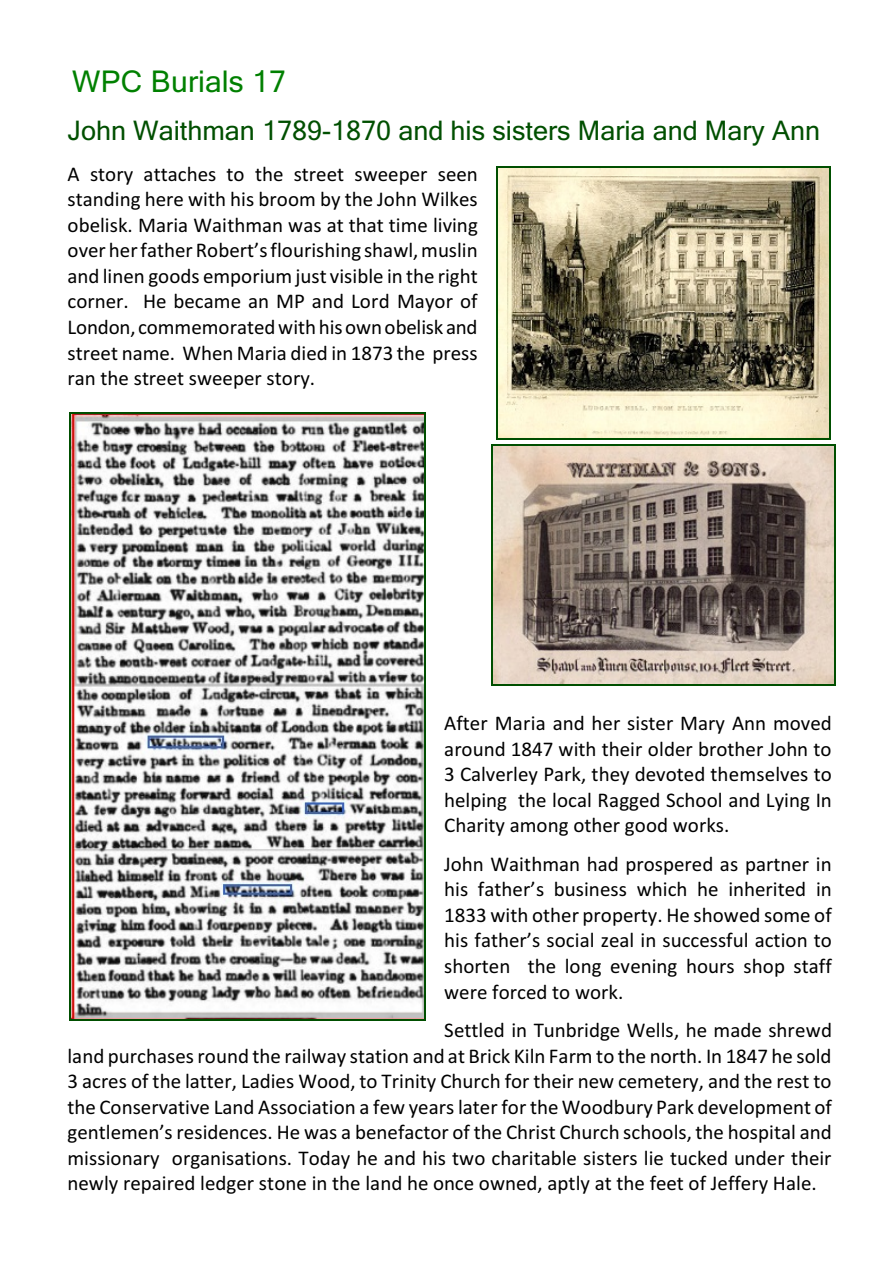
<style>
.page{position:relative;width:893px;height:1263px;background:#fff}
.page>*{position:absolute;margin:0;border:0;box-sizing:border-box;transform-origin:0 0}
.t1{font:30px "Microsoft Sans Serif";letter-spacing:.005em;color:#008000}
.t2{font:27px "Microsoft Sans Serif";color:#004f00}
.t3{font:21px/25.5px "Calibri";color:#000;text-align:justify}
</style>
<div class="page">
<img style="left:498px;top:168px;width:332px;height:270px">
<hr style="left:496px;top:166px;width:1px;height:273px;background:#004f00">
<hr style="left:830px;top:166px;width:1px;height:273px;background:#004f00">
<hr style="left:496px;top:166px;width:335px;height:2px;background:#004f00">
<hr style="left:496px;top:438px;width:335px;height:1px;background:#004f00">
<img style="left:70px;top:414px;width:355px;height:606px">
<hr style="left:69px;top:413px;width:1px;height:608px;background:#004f00">
<hr style="left:425px;top:413px;width:1px;height:608px;background:#004f00">
<hr style="left:69px;top:413px;width:357px;height:1px;background:#004f00">
<hr style="left:69px;top:1020px;width:357px;height:1px;background:#004f00">
<img style="left:492px;top:446px;width:342px;height:239px">
<hr style="left:491px;top:444px;width:1px;height:242px;background:#004f00">
<hr style="left:834px;top:444px;width:2px;height:242px;background:#004f00">
<hr style="left:491px;top:444px;width:344px;height:2px;background:#004f00">
<hr style="left:491px;top:685px;width:344px;height:1px;background:#004f00">
<h1 class="t1" style="left:72px;top:70px;width:215px">WPC Burials 17</h1>
<p class="t2" style="left:68px;top:120px;width:754px">John Waithman 1789-1870 and his sisters Maria and Mary Ann</p>
<p class="t3" style="left:68px;top:163px;width:412px">A story attaches to the street sweeper seen standing here with his broom by the John Wilkes obelisk. Maria Waithman was at that time living over her father Robert’sflourishing shawl, muslin and linen goods emporium just visible in the right corner. He became an MP and Lord Mayor of London, commemorated with hisownobelisk and street name. When Maria died in 1873 the press ran the street sweeper story.</p>
<p class="t3" style="left:444px;top:712px;width:389px">After Maria and her sister Mary Ann moved around 1847 with their older brother John to 3 Calverley Park, they devoted themselves to helping the local Ragged School and Lying In Charity among other good works.</p>
<p class="t3" style="left:444px;top:853px;width:389px">John Waithman had prospered as partner in his father’s business which he inherited in 1833 with other property. He showed some of his father’s social zeal in successful action to shorten the long evening hours shop staff were forced to work.</p>
<p class="t3" style="left:68px;top:1019px;width:766px;text-indent:377px">Settled in Tunbridge Wells, he made shrewd land purchases round the railway station and at Brick Kiln Farm to the north. In 1847 he sold 3 acres of the latter, Ladies Wood, to Trinity Church for their new cemetery, and the rest to the Conservative Land Association a few years later for the Woodbury Park development of gentlemen’s residences. He was a benefactor of the Christ Church schools, the hospital and missionary organisations. Today he and his two charitable sisters lie tucked under their newly repaired ledger stone in the land he once owned, aptly at the feet of Jeffery Hale.</p>
</div>
